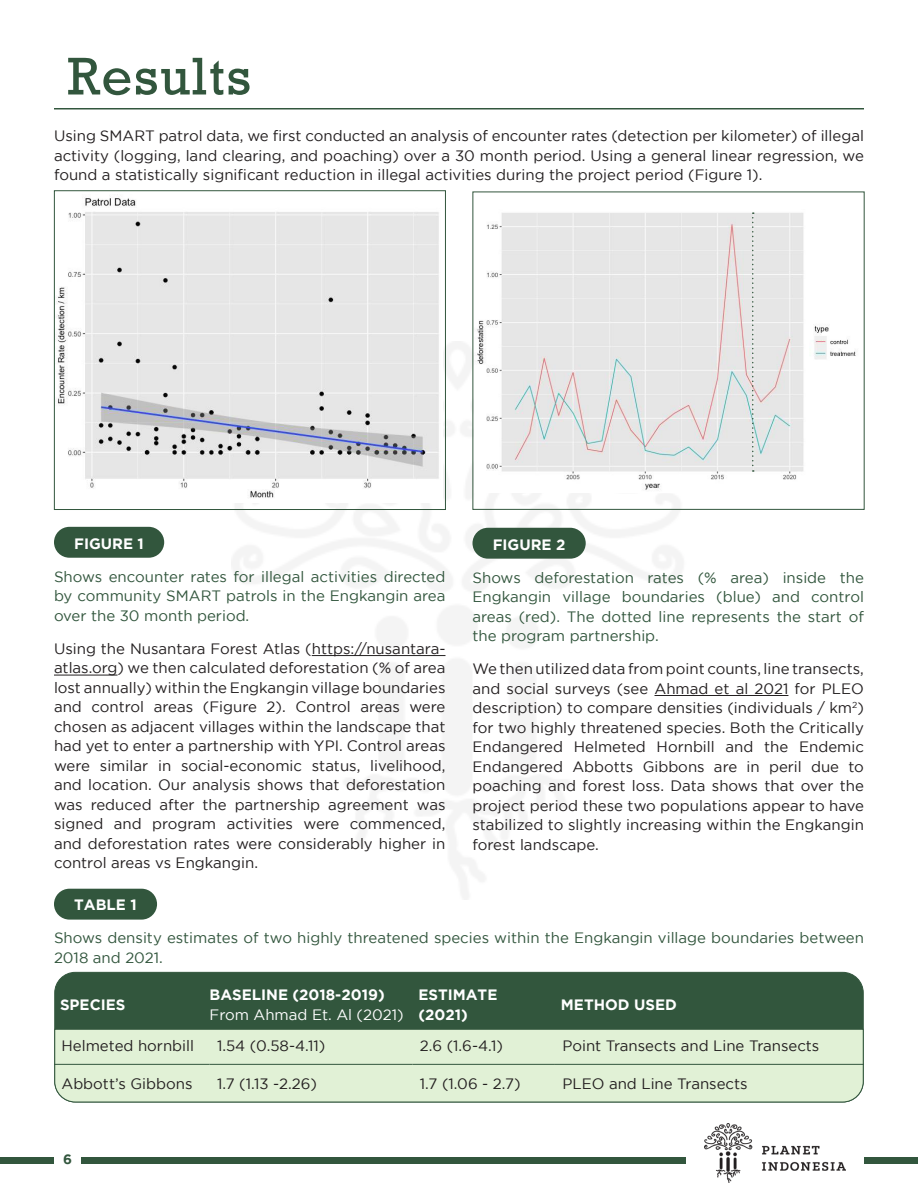
<style>
.page{position:relative;width:918px;height:1188px;background:#fff}
.page>*{position:absolute;margin:0;border:0;box-sizing:border-box;transform-origin:0 0}
.heading_01{font:54px "Rockwell";letter-spacing:.025em;color:#32563d}
.Body{font:15px/19.5px "Gotham";color:#231f20;text-align:justify}
.caption_body{font:15px/19.5px "Gotham";color:#32563d;text-align:justify}
.Body-2{font:700 15px/19.5px "Gotham";color:#fff}
.Body-3{font:15px/19.5px "Gotham";color:#fff}
.t1{font:700 13.5px "Gotham";color:#32563d}
.s1{font-weight:700}
</style>
<div class="page">
<div style="left:0;top:1157px;width:918px;height:7px;background:#32563d"></div>
<div style="left:54px;top:1144px;width:27px;height:31px;background:#fff"></div>
<div style="left:686px;top:1123px;width:178px;height:59px;background:#fff"></div>
<img style="left:705px;top:1123px;width:141px;height:59px">
<div style="left:55px;top:972px;width:808px;height:130px;background:#32563d;border-radius:21px"></div>
<svg style="left:54px;top:1028px;width:810px;height:75px;background:#d9e9cf"></svg>
<hr style="left:54px;top:108px;width:810px;height:2px;background:#32563d">
<div style="left:54px;top:527px;width:110px;height:31px;background:#32563d;border-radius:15px"></div>
<hr style="left:312px;top:655px;width:134px;height:1px;background:#231f20">
<hr style="left:54px;top:675px;width:64px;height:1px;background:#231f20">
<img style="left:56px;top:194px;width:385px;height:305px">
<div style="left:54px;top:190px;width:392px;height:320px;border:1px solid #32563d"></div>
<div style="left:472px;top:528px;width:114px;height:31px;background:#32563d;border-radius:15px"></div>
<hr style="left:655px;top:695px;width:133px;height:1px;background:#231f20">
<img style="left:474px;top:212px;width:382px;height:280px">
<div style="left:54px;top:889px;width:103px;height:31px;background:#32563d;border-radius:15px"></div>
<hr style="left:54px;top:1064px;width:156px;height:1px;background:#32563d">
<hr style="left:210px;top:1064px;width:202px;height:1px;background:#32563d">
<hr style="left:412px;top:1064px;width:143px;height:1px;background:#32563d">
<hr style="left:555px;top:1064px;width:309px;height:1px;background:#32563d">
<svg style="left:752px;top:212px;width:2px;height:260px"></svg>
<p class="heading_01" style="left:68px;top:45px;width:185px">Results</p>
<p class="Body" style="left:54px;top:126px;width:812px">Using SMART patrol data, we first conducted an analysis of encounter rates (detection per kilometer) of illegal activity (logging, land clearing, and poaching) over a 30 month period. Using a general linear regression, we found a statistically significant reduction in illegal activities during the project period (Figure 1).</p>
<p class="Body-2" style="left:74px;top:533px;width:71px">FIGURE 1</p>
<p class="caption_body" style="left:54px;top:566px;width:393px">Shows encounter rates for illegal activities directed by community SMART patrols in the Engkangin area over the 30 month period.</p>
<p class="Body" style="left:54px;top:638px;width:393px">Using the Nusantara Forest Atlas (https://nusantara&shy;atlas.org) we then calculated deforestation (% of area lost annually) within the Engkangin village boundaries and control areas (Figure 2). Control areas were chosen as adjacent villages within the landscape that had yet to enter a partnership with YPI. Control areas were similar in social-economic status, livelihood, and location. Our analysis shows that deforestation was reduced after the partnership agreement was signed and program activities were commenced, and deforestation rates were considerably higher in control areas vs Engkangin.</p>
<p class="Body-2" style="left:493px;top:534px;width:74px">FIGURE 2</p>
<p class="caption_body" style="left:472px;top:567px;width:393px">Shows deforestation rates (% area) inside the Engkangin village boundaries (blue) and control areas (red). The dotted line represents the start of the program partnership.</p>
<p class="Body" style="left:472px;top:659px;width:393px">We then utilized data from point counts, line transects, and social surveys (see Ahmad et al 2021 for PLEO description) to compare densities (individuals / km<sup>2</sup>) for two highly threatened species. Both the Critically Endangered Helmeted Hornbill and the Endemic Endangered Abbotts Gibbons are in peril due to poaching and forest loss. Data shows that over the project period these two populations appear to have stabilized to slightly increasing within the Engkangin forest landscape.</p>
<p class="Body-2" style="left:74px;top:895px;width:64px">TABLE 1</p>
<p class="caption_body" style="left:54px;top:928px;width:812px">Shows density estimates of two highly threatened species within the Engkangin village boundaries between<br>2018 and 2021.</p>
<p class="Body-2" style="left:60px;top:994px;width:67px">SPECIES</p>
<p class="Body-3" style="left:210px;top:985px;width:196px"><span class="s1">BASELINE (2018-2019)<br></span>From Ahmad Et. Al (2021)</p>
<p class="Body-2" style="left:418px;top:985px;width:81px">ESTIMATE (2021)</p>
<p class="Body-2" style="left:561px;top:994px;width:117px">METHOD USED</p>
<p class="Body" style="left:62px;top:1036px;width:134px">Helmeted hornbill</p>
<p class="Body" style="left:217px;top:1036px;width:110px">1.54 (0.58-4.11)</p>
<p class="Body" style="left:420px;top:1036px;width:85px">2.6 (1.6-4.1)</p>
<p class="Body" style="left:562px;top:1036px;width:259px">Point Transects and Line Transects</p>
<p class="Body" style="left:62px;top:1074px;width:133px">Abbott’s Gibbons</p>
<p class="Body" style="left:217px;top:1074px;width:102px">1.7 (1.13 -2.26)</p>
<p class="Body" style="left:420px;top:1074px;width:102px">1.7 (1.06 - 2.7)</p>
<p class="Body" style="left:562px;top:1074px;width:187px">PLEO and Line Transects</p>
<p class="t1" style="left:63px;top:1152px;width:10px">6</p>
</div>
